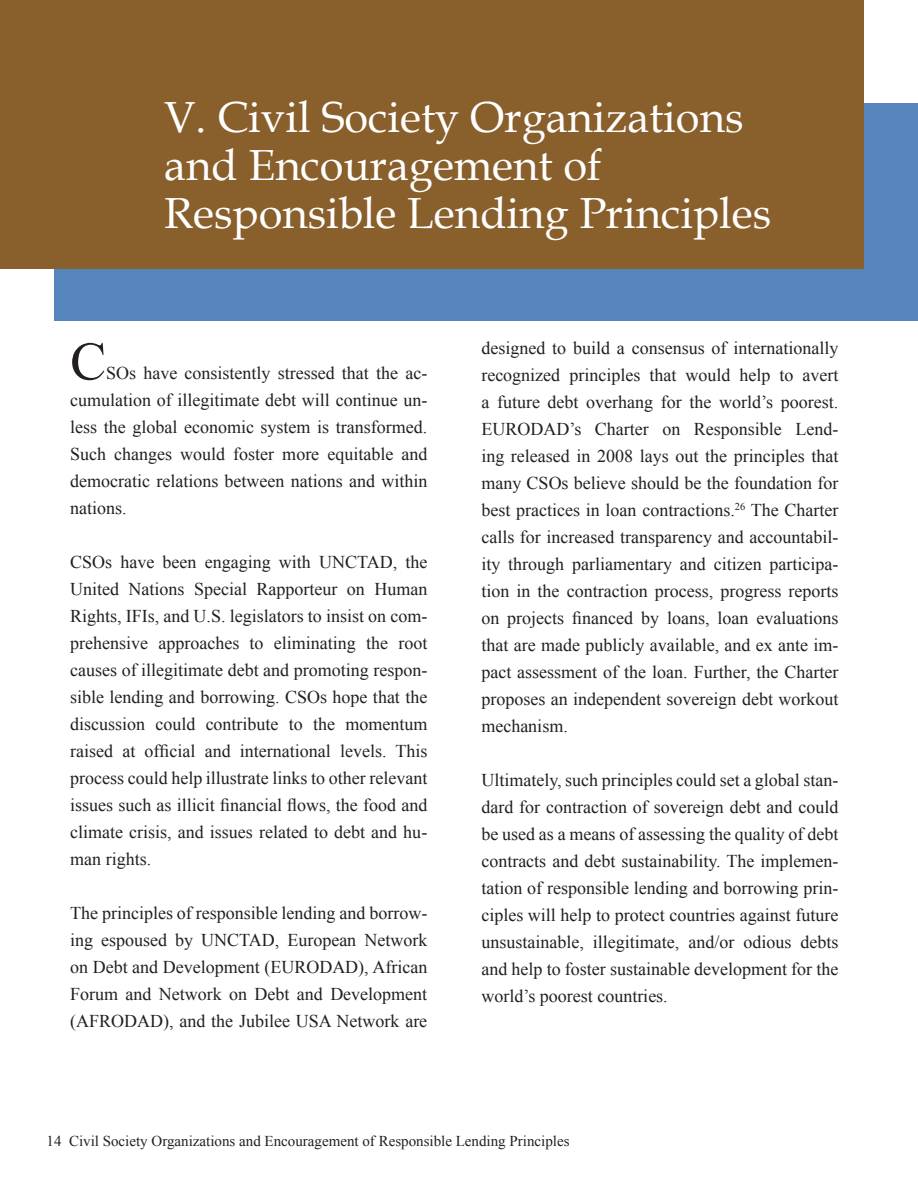
<style>
.page{position:relative;width:918px;height:1188px;background:#fff}
.page>*{position:absolute;margin:0;border:0;box-sizing:border-box;transform-origin:0 0}
.t1{font:54px "Times New Roman";color:#231f20}
.t2{font:43.5px/48px "Book Antiqua";color:#fff}
.t3{font:18px/27px "Times New Roman";color:#231f20;text-align:justify}
.t4{font:15px "Times New Roman";color:#231f20}
</style>
<div class="page">
<div style="left:54px;top:103px;width:864px;height:218px;background:#5685be"></div>
<div style="left:0;top:0;width:864px;height:268px;background:#895f2c"></div>
<h2 class="t2" style="left:164px;top:92px;width:608px">V. Civil Society Organizations and Encouragement of<br>Responsible Lending Principles</h2>
<h1 class="t1" style="left:70px;top:325px;width:38px">C</h1>
<p class="t3" style="left:70px;top:360px;width:359px;text-indent:36px">SOs have consistently stressed that the ac&shy;cumulation of illegitimate debt will continue un&shy;less the global economic system is transformed.<br>Such changes would foster more equitable and democratic relations between nations and within nations.</p>
<p class="t3" style="left:70px;top:549px;width:359px">CSOs have been engaging with UNCTAD, the United Nations Special Rapporteur on Human Rights, IFIs, and U.S. legislators to insist on com&shy;prehensive approaches to eliminating the root causes of illegitimate debt and promoting respon&shy;sible lending and borrowing. CSOs hope that the discussion could contribute to the momentum raised at official and international levels. This process could help illustrate links to other relevant issues such as illicit financial flows, the food and climate crisis, and issues related to debt and hu&shy;man rights.</p>
<p class="t3" style="left:70px;top:900px;width:359px">The principles of responsible lending and borrow&shy;ing espoused by UNCTAD, European Network on Debt and Development (EURODAD), African Forum and Network on Debt and Development (AFRODAD), and the Jubilee USA Network are</p>
<p class="t3" style="left:481px;top:335px;width:359px">designed to build a consensus of internationally recognized principles that would help to avert a future debt overhang for the world’s poorest.<br>EURODAD’s Charter on Responsible Lend&shy;ing released in 2008 lays out the principles that many CSOs believe should be the foundation for best practices in loan contractions.<sup>26</sup> The Charter calls for increased transparency and accountabil&shy;ity through parliamentary and citizen participa&shy;tion in the contraction process, progress reports on projects financed by loans, loan evaluations that are made publicly available, and ex ante im&shy;pact assessment of the loan. Further, the Charter proposes an independent sovereign debt workout mechanism.</p>
<p class="t3" style="left:481px;top:767px;width:359px">Ultimately, such principles could set a global stan&shy;dard for contraction of sovereign debt and could be used as a means of assessing the quality of debt contracts and debt sustainability. The implemen&shy;tation of responsible lending and borrowing prin&shy;ciples will help to protect countries against future unsustainable, illegitimate, and/or odious debts and help to foster sustainable development for the world’s poorest countries.</p>
<p class="t4" style="left:47px;top:1131px;width:525px">14 Civil Society Organizations and Encouragement of Responsible Lending Principles</p>
</div>
